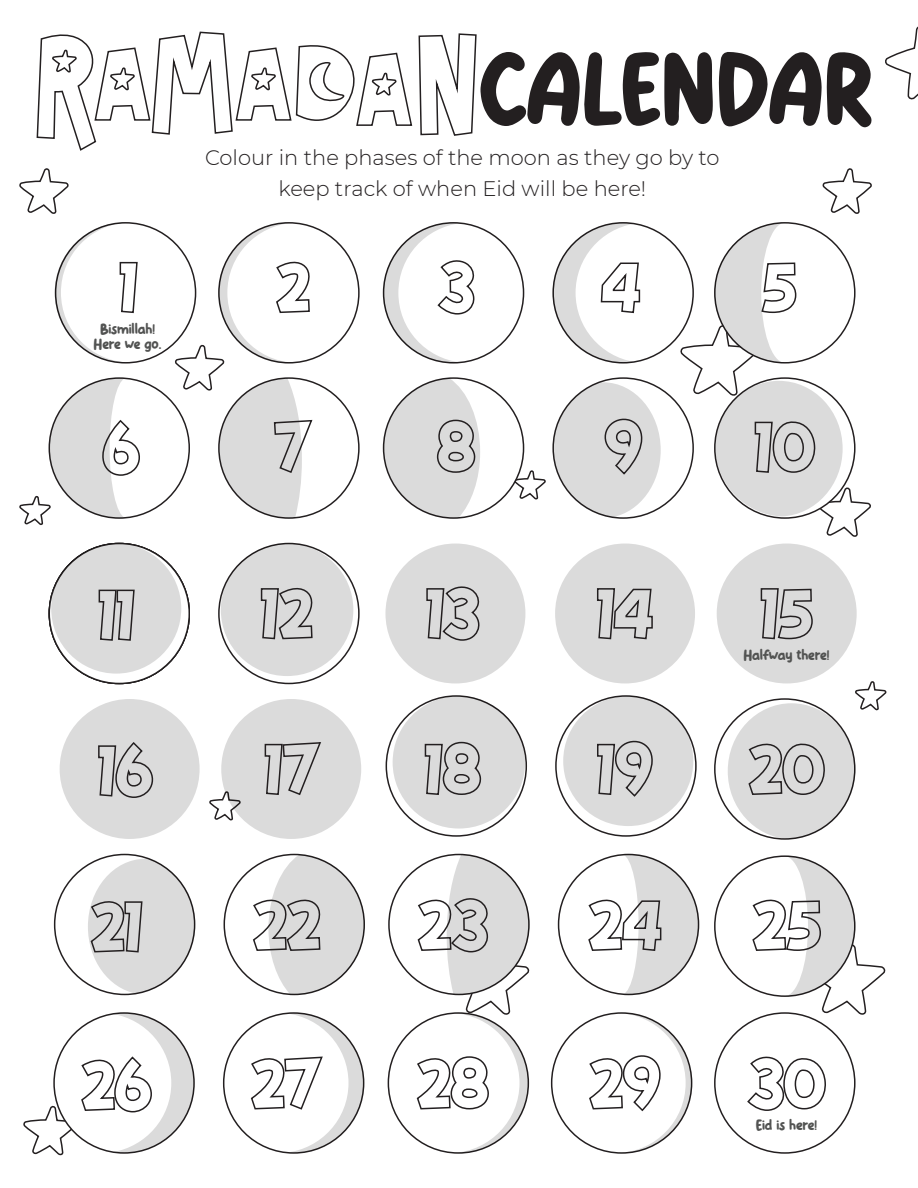
<style>
.page{position:relative;width:918px;height:1188px;background:#fff}
.page>*{position:absolute;margin:0;border:0;box-sizing:border-box;transform-origin:0 0}
.t1{font:96.15px "Kiddosy";letter-spacing:-.01em;color:#231f20}
.t2{font:300 21px/31.5px "Montserrat";color:#231f20;text-align:center}
.t3{font:15px/15px "Kiddosy";letter-spacing:-.01em;color:#525352;text-align:center}
</style>
<div class="page">
<svg style="left:885px;top:26px;width:33px;height:74px"></svg>
<svg style="left:209px;top:792px;width:25px;height:29px"></svg>
<svg style="left:513px;top:471px;width:33px;height:29px"></svg>
<svg style="left:19px;top:168px;width:50px;height:46px"></svg>
<svg style="left:822px;top:168px;width:50px;height:46px"></svg>
<svg style="left:219px;top:544px;width:140px;height:139px"></svg>
<svg style="left:49px;top:544px;width:140px;height:139px"></svg>
<div style="left:384px;top:378px;width:140px;height:140px;background:#fff;border-radius:50%"></div>
<svg style="left:386px;top:696px;width:140px;height:140px"></svg>
<svg style="left:556px;top:696px;width:140px;height:140px"></svg>
<svg style="left:36px;top:31px;width:441px;height:120px"></svg>
<div style="left:385px;top:544px;width:140px;height:139px;background:#dbdbdb;border-radius:50%"></div>
<div style="left:555px;top:544px;width:140px;height:139px;background:#dbdbdb;border-radius:50%"></div>
<div style="left:717px;top:544px;width:140px;height:139px;background:#dbdbdb;border-radius:50%"></div>
<div style="left:51px;top:544px;width:130px;height:130px;background:#dbdbdb;border-radius:50%"></div>
<div style="left:221px;top:544px;width:132px;height:132px;background:#dbdbdb;border-radius:50%"></div>
<div style="left:60px;top:699px;width:140px;height:140px;background:#dbdbdb;border-radius:50%"></div>
<div style="left:221px;top:699px;width:140px;height:140px;background:#dbdbdb;border-radius:50%"></div>
<div style="left:563px;top:696px;width:130px;height:130px;background:#dbdbdb;border-radius:50%"></div>
<div style="left:393px;top:696px;width:132px;height:133px;background:#dbdbdb;border-radius:50%"></div>
<svg style="left:55px;top:223px;width:84px;height:140px"></svg>
<svg style="left:553px;top:223px;width:88px;height:140px"></svg>
<svg style="left:19px;top:378px;width:124px;height:148px"></svg>
<svg style="left:174px;top:223px;width:140px;height:295px"></svg>
<svg style="left:383px;top:223px;width:97px;height:295px"></svg>
<svg style="left:554px;top:382px;width:107px;height:135px"></svg>
<svg style="left:679px;top:223px;width:192px;height:314px"></svg>
<svg style="left:98px;top:589px;width:37px;height:52px"></svg>
<svg style="left:260px;top:587px;width:53px;height:53px"></svg>
<svg style="left:597px;top:588px;width:56px;height:52px"></svg>
<svg style="left:760px;top:588px;width:53px;height:52px"></svg>
<svg style="left:98px;top:742px;width:56px;height:56px"></svg>
<svg style="left:264px;top:742px;width:57px;height:53px"></svg>
<svg style="left:424px;top:586px;width:58px;height:209px"></svg>
<svg style="left:597px;top:740px;width:55px;height:57px"></svg>
<svg style="left:728px;top:681px;width:159px;height:158px"></svg>
<svg style="left:88px;top:859px;width:107px;height:135px"></svg>
<svg style="left:252px;top:855px;width:113px;height:139px"></svg>
<svg style="left:587px;top:854px;width:112px;height:140px"></svg>
<svg style="left:751px;top:856px;width:135px;height:159px"></svg>
<svg style="left:23px;top:1013px;width:171px;height:143px"></svg>
<svg style="left:250px;top:1013px;width:114px;height:140px"></svg>
<svg style="left:416px;top:855px;width:114px;height:298px"></svg>
<svg style="left:588px;top:1013px;width:104px;height:140px"></svg>
<svg style="left:747px;top:1056px;width:79px;height:55px"></svg>
<h1 class="t1" style="left:479px;top:30px;width:396px">CALENDAR</h1>
<p class="t2" style="left:205px;top:141px;width:516px">Colour in the phases of the moon as they go by to keep track of when Eid will be here!</p>
<p class="t3" style="left:94px;top:321px;width:70px">Bismillah!<br>Here we go.</p>
<p class="t3" style="left:744px;top:647px;width:88px">Halfway there!</p>
<p class="t3" style="left:756px;top:1117px;width:63px">Eid is here!</p>
</div>
